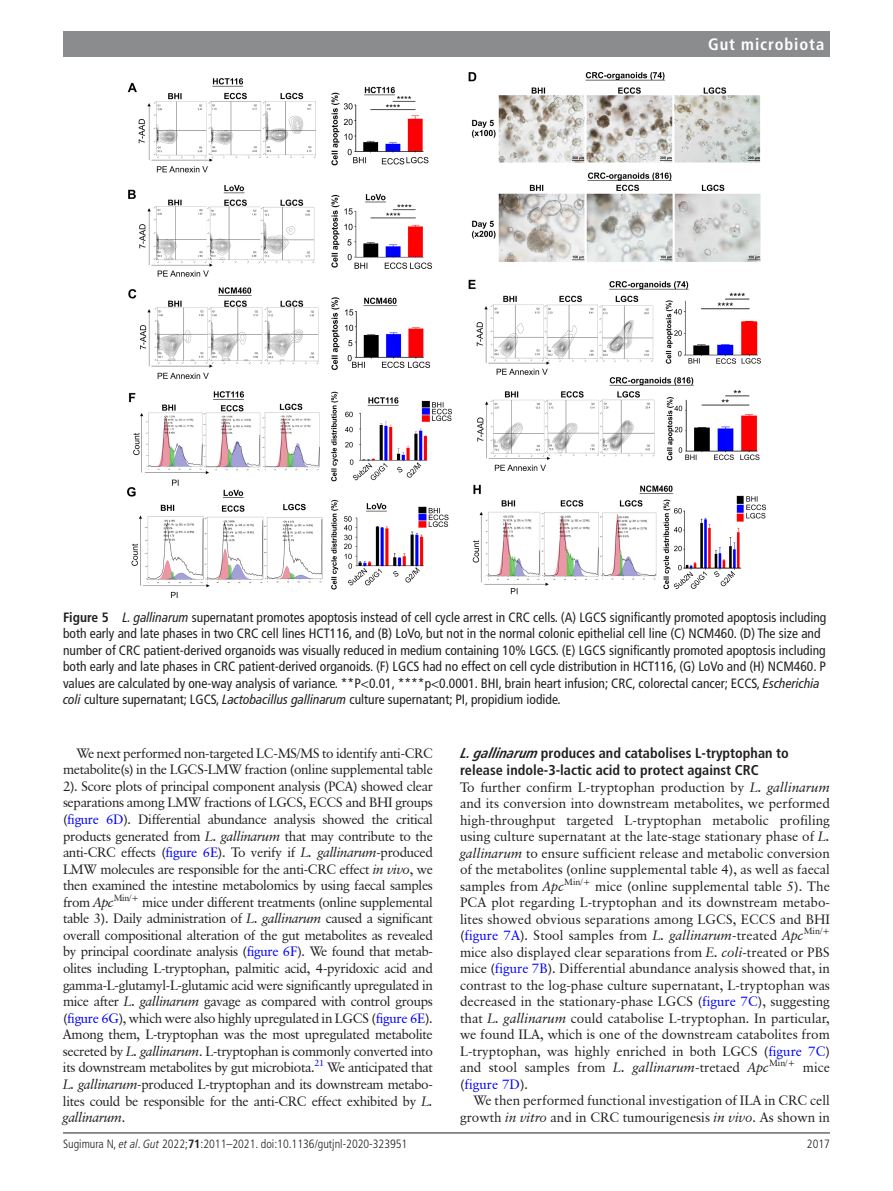
<style>
.page{position:relative;width:893px;height:1191px;background:#fff}
.page>*{position:absolute;margin:0;border:0;box-sizing:border-box;transform-origin:0 0}
.t1{font:700 condensed 16.5px "Frutiger LT Pro";letter-spacing:.055em;color:#fff}
.t2{font:700 condensed 14.25px/17.2px "Frutiger LT Pro";color:#231f20}
.t3{font:13.5px/16.5px "Classical Garamond BT";color:#231f20;text-align:justify}
.t4{font:condensed 13.5px/16.5px "Frutiger LT Pro";color:#231f20}
.t5{font:13.5px "Classical Garamond BT";color:#00f}
.t6{font:300 condensed 12px "Frutiger LT Pro";color:#231f20}
.t7{font:9px "Classical Garamond BT";color:#00f}
.s1{font-weight:700}
.s2{font-style:italic}
.s3{color:#00f}
.s4{color:#231f20}
</style>
<div class="page">
<hr style="left:63px;top:1132px;width:767px;height:1px;background:#231f20">
<div style="left:63px;top:31px;width:767px;height:25px;background:#8a8c8e"></div>
<img style="left:128px;top:72px;width:637px;height:525px">
<p class="t1" style="left:708px;top:34px;width:118px">Gut microbiota</p>
<p class="t4" style="left:63px;top:609px;width:765px"><span class="s1">Figure 5</span> <span class="s2">L. gallinarum</span> supernatant promotes apoptosis instead of cell cycle arrest in CRC cells. (A) LGCS significantly promoted apoptosis including both early and late phases in two CRC cell lines HCT116, and (B) LoVo, but not in the normal colonic epithelial cell line (C) NCM460. (D) The size and number of CRC patient-derived organoids was visually reduced in medium containing 10% LGCS. (E) LGCS significantly promoted apoptosis including both early and late phases in CRC patient-derived organoids. (F) LGCS had no effect on cell cycle distribution in HCT116, (G) LoVo and (H) NCM460. P values are calculated by one-way analysis of variance. **P&lt;0.01, ****p&lt;0.0001. BHI, brain heart infusion; CRC, colorectal cancer; ECCS, <span class="s2">Escherichia coli</span> culture supernatant; LGCS, <span class="s2">Lactobacillus gallinarum</span> culture supernatant; PI, propidium iodide.</p>
<p class="t3" style="left:63px;top:744px;width:371px;text-indent:14px">We next performed non-targeted LC-MS/MS to identify anti-CRC metabolite(s) in the LGCS-LMW fraction (online supplemental table 2). Score plots of principal component analysis (PCA) showed clear separations among LMW fractions of LGCS, ECCS and BHI groups (<span class="s3">figure 6D</span>). Differential abundance analysis showed the critical products generated from <span class="s2">L. gallinarum</span> that may contribute to the anti-CRC effects (<span class="s3">figure 6E</span>). To verify if <span class="s2">L. gallinarum</span>-produced LMW molecules are responsible for the anti-CRC effect <span class="s2">in vivo</span>, we then examined the intestine metabolomics by using faecal samples from <span class="s2">Apc</span><sup>Min/+</sup> mice under different treatments (online supplemental table 3). Daily administration of <span class="s2">L. gallinarum</span> caused a significant overall compositional alteration of the gut metabolites as revealed by principal coordinate analysis (<span class="s3">figure 6F</span>). We found that metab&shy;olites including L-tryptophan, palmitic acid, 4-pyridoxic acid and gamma-L-glutamyl-L-glutamic acid were significantly upregulated in mice after <span class="s2">L. gallinarum</span> gavage as compared with control groups (<span class="s3">figure 6G</span>), which were also highly upregulated in LGCS (<span class="s3">figure 6E</span>).<br>Among them, L-tryptophan was the most upregulated metabolite secreted by <span class="s2">L. gallinarum</span>. L-tryptophan is commonly converted into its downstream metabolites by gut microbiota.</p>
<p class="t7" style="left:314px;top:1057px;width:11px">21</p>
<p class="t3" style="left:63px;top:1059px;width:371px;text-indent:264px">We anticipated that <span class="s2">L. gallinarum</span>-produced L-tryptophan and its downstream metabo&shy;lites could be responsible for the anti-CRC effect exhibited by <span class="s2">L. gallinarum</span>.</p>
<p class="t2" style="left:460px;top:744px;width:330px"><span class="s2">L.gallinarum</span> produces and catabolises L-tryptophan to release indole-3-lactic acid to protect against CRC</p>
<p class="t3" style="left:460px;top:778px;width:371px">To further confirm L-tryptophan production by <span class="s2">L. gallinarum </span>and its conversion into downstream metabolites, we performed high-throughput targeted L-tryptophan metabolic profiling using culture supernatant at the late-stage stationary phase of <span class="s2">L. gallinarum</span> to ensure sufficient release and metabolic conversion of the metabolites (online supplemental table 4), as well as faecal samples from <span class="s2">Apc</span><sup>Min/+</sup> mice (online supplemental table 5). The PCA plot regarding L-tryptophan and its downstream metabo&shy;lites showed obvious separations among LGCS, ECCS and BHI (<span class="s3">figure 7A</span>). Stool samples from <span class="s2">L. gallinarum</span>-treated <span class="s2">Apc</span><sup>Min/+ </sup>mice also displayed clear separations from <span class="s2">E. coli</span>-treated or PBS mice (<span class="s3">figure 7B</span>). Differential abundance analysis showed that, in contrast to the log-phase culture supernatant, L-tryptophan was decreased in the stationary-phase LGCS (<span class="s3">figure 7C</span>), suggesting that <span class="s2">L. gallinarum</span> could catabolise L-tryptophan. In particular, we found ILA, which is one of the downstream catabolites from L-tryptophan, was highly enriched in both LGCS (<span class="s3">figure 7C</span>) and stool samples from <span class="s2">L. gallinarum</span>-tretaed <span class="s2">Apc</span><sup>Min/+</sup></p>
<p class="t3" style="left:803px;top:1059px;width:29px">mice</p>
<p class="t5" style="left:460px;top:1076px;width:70px"><span class="s4">(</span>figure 7D<span class="s4">).</span></p>
<p class="t3" style="left:474px;top:1092px;width:358px">We then performed functional investigation of ILA in CRC cell</p>
<p class="t3" style="left:460px;top:1108px;width:371px">growth <span class="s2">in vitro</span> and in CRC tumourigenesis <span class="s2">in vivo</span>. As shown in</p>
<p class="t6" style="left:63px;top:1136px;width:346px">Sugimura N, <span class="s2">et al</span>. <span class="s2">Gut</span> 2022;<span class="s1">71</span>:2011–2021. doi:10.1136/gutjnl-2020-323951</p>
<p class="t6" style="left:807px;top:1136px;width:25px">2017</p>
</div>
